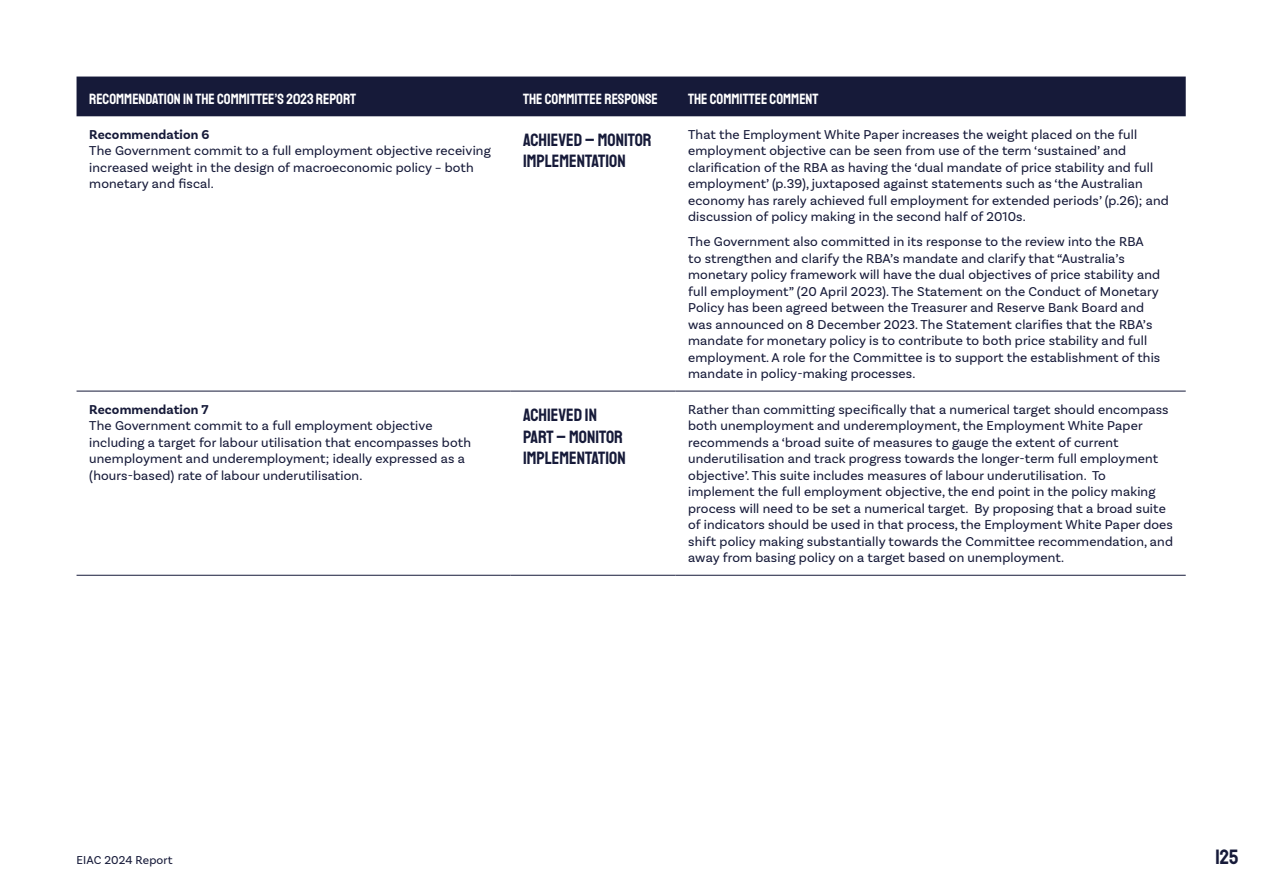
<style>
.page{position:relative;width:1263px;height:893px;background:#fff}
.page>*{position:absolute;margin:0;border:0;box-sizing:border-box;transform-origin:0 0}
.t1{font:21px "Staatliches";color:#161a39}
.Table_Figure_Heading__p{font:18px/21.6px "Staatliches";color:#161a39}
.Quote_caption_table__p{font:15px "Staatliches";color:#fff}
.Table_body{font:13.5px/16.5px "Basic Sans";letter-spacing:.01em;color:#161a39}
.t2{font:12px "Basic Sans";letter-spacing:.01em;color:#161a39}
.s1{font-weight:700}
</style>
<div class="page">
<div style="left:77px;top:77px;width:1109px;height:39px;background:#161a39"></div>
<hr style="left:77px;top:391px;width:433px;height:1px;background:#161a39">
<hr style="left:510px;top:391px;width:165px;height:1px;background:#161a39">
<hr style="left:675px;top:391px;width:511px;height:1px;background:#161a39">
<hr style="left:77px;top:575px;width:433px;height:1px;background:#161a39">
<hr style="left:510px;top:575px;width:165px;height:1px;background:#161a39">
<hr style="left:675px;top:575px;width:511px;height:1px;background:#161a39">
<p class="Quote_caption_table__p" style="left:89px;top:88px;width:268px">RECOMMENDATION IN THE COMMITTEE’S 2023 REPORT</p>
<p class="Quote_caption_table__p" style="left:523px;top:88px;width:136px">THE COMMITTEE RESPONSE</p>
<p class="Quote_caption_table__p" style="left:688px;top:88px;width:132px">THE COMMITTEE COMMENT</p>
<p class="Table_body" style="left:89px;top:126px;width:403px"><span class="s1">Recommendation 6<br></span>The Government commit to a full employment objective receiving increased weight in the design of macroeconomic policy – both monetary and fiscal.</p>
<p class="Table_Figure_Heading__p" style="left:523px;top:129px;width:130px">ACHIEVED – MONITOR<br>IMPLEMENTATION</p>
<p class="Table_body" style="left:688px;top:126px;width:482px">That the Employment White Paper increases the weight placed on the full employment objective can be seen from use of the term ‘sustained’ and clarification of the RBA as having the ‘dual mandate of price stability and full employment’ (p.39), juxtaposed against statements such as ‘the Australian economy has rarely achieved full employment for extended periods’ (p.26); and discussion of policy making in the second half of 2010s.</p>
<p class="Table_body" style="left:688px;top:233px;width:474px">The Government also committed in its response to the review into the RBA to strengthen and clarify the RBA’s mandate and clarify that “Australia’s monetary policy framework will have the dual objectives of price stability and full employment” (20 April 2023). The Statement on the Conduct of Monetary Policy has been agreed between the Treasurer and Reserve Bank Board and was announced on 8 December 2023. The Statement clarifies that the RBA’s mandate for monetary policy is to contribute to both price stability and full employment. A role for the Committee is to support the establishment of this mandate in policy-making processes.</p>
<p class="Table_body" style="left:89px;top:401px;width:383px"><span class="s1">Recommendation 7<br></span>The Government commit to a full employment objective including a target for labour utilisation that encompasses both unemployment and underemployment; ideally expressed as a (hours-based) rate of labour underutilisation.</p>
<p class="Table_Figure_Heading__p" style="left:523px;top:404px;width:104px">ACHIEVED IN<br>PART – MONITOR<br>IMPLEMENTATION</p>
<p class="Table_body" style="left:688px;top:401px;width:486px">Rather than committing specifically that a numerical target should encompass both unemployment and underemployment, the Employment White Paper recommends a ‘broad suite of measures to gauge the extent of current underutilisation and track progress towards the longer-term full employment objective’. This suite includes measures of labour underutilisation. To implement the full employment objective, the end point in the policy making process will need to be set a numerical target. By proposing that a broad suite of indicators should be used in that process, the Employment White Paper does shift policy making substantially towards the Committee recommendation, and away from basing policy on a target based on unemployment.</p>
<p class="t2" style="left:77px;top:853px;width:98px">EIAC 2024 Report</p>
<h1 class="t1" style="left:1215px;top:843px;width:24px">125</h1>
</div>
